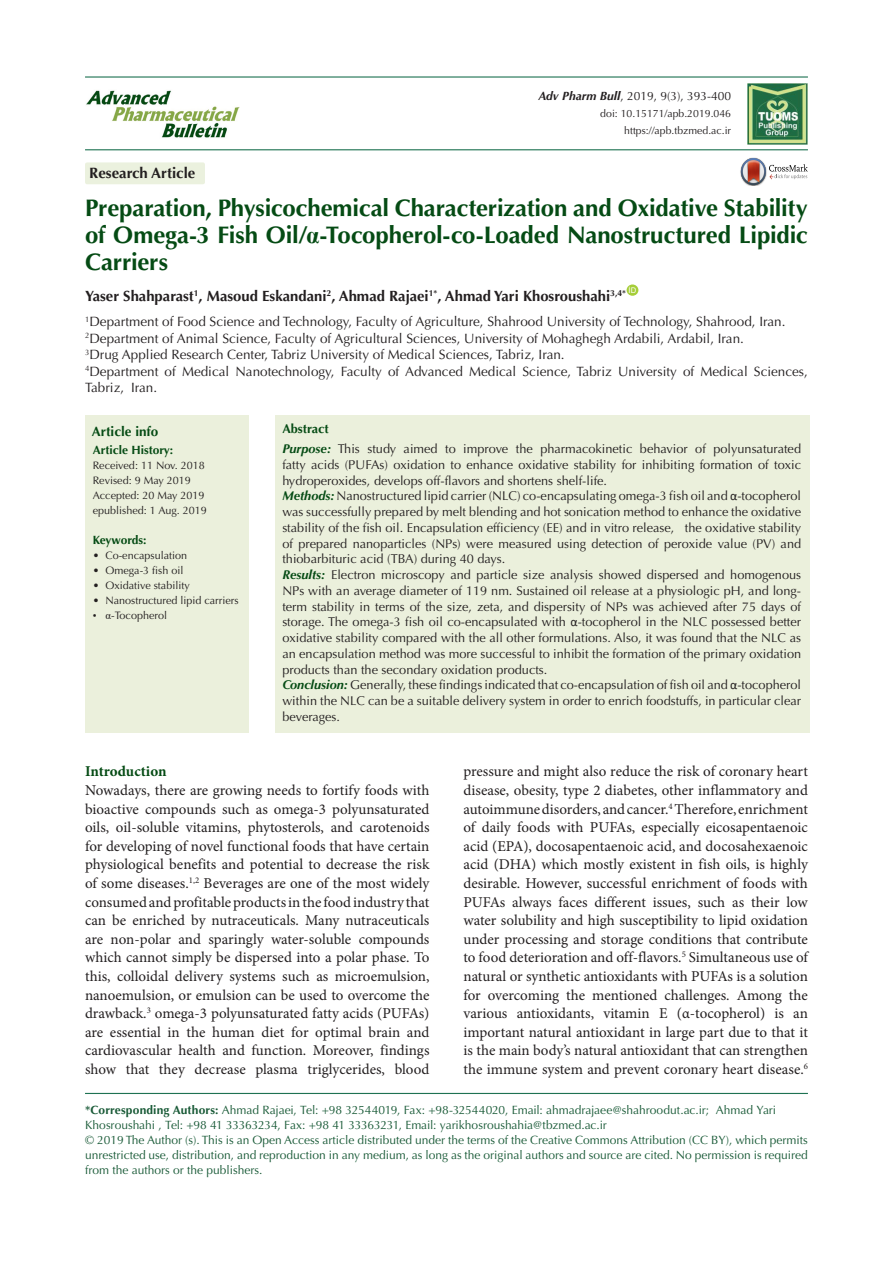
<style>
.page{position:relative;width:893px;height:1263px;background:#fff}
.page>*{position:absolute;margin:0;border:0;box-sizing:border-box;transform-origin:0 0}
.t1{font:700 24px/27px "Optima LT Std";letter-spacing:-.005em;color:#054b14;text-align:justify}
.t2{font:15px/18.6px "Minion Pro";color:#231f20;text-align:justify}
.t3{font:700 15px "Optima LT Std";color:#231f20}
.t4{font:700 15px "Minion Pro";letter-spacing:-.005em;color:#054b14}
.t5{font:700 14.85px "Optima LT Std";color:#231f20}
.t6{font:13.5px/16.5px "Optima LT Std";color:#231f20}
.t7{font:700 13.5px "Optima LT Std";color:#054b14}
.t8{font:12.75px/15.8px "Optima LT Std";color:#231f20;text-align:justify}
.t9{font:700 12.75px "Optima LT Std";color:#054b14}
.corresponding{font:12px/15px "Optima LT Std";color:#195a37}
.t10{font:12px "Optima LT Std";color:#231f20}
.t11{font:700 12px "Optima LT Std";color:#054b14}
.t12{font:700 12px "Optima LT Std";letter-spacing:-.02em;color:#054b14}
.t13{font:10.8px "Optima LT Std";color:#231f20}
.t14{font:10.5px "Optima LT Std";color:#231f20}
.t15{font:7.8px "Arial";color:#fff}
.s1{font-weight:700;font-style:italic}
.s2{font-family:"Times New Roman"}
.s3{font-weight:700;font-style:italic;color:#054b14}
.s4{font-family:"Calibri"}
.s5{font-weight:700}
</style>
<div class="page">
<hr style="left:85px;top:149px;width:723px;height:1px;background:#1e7252">
<hr style="left:85px;top:76px;width:723px;height:2px;background:#1e7252">
<div style="left:627px;top:284px;width:11px;height:12px;background:#a6ce39;border-radius:50%"></div>
<div style="left:85px;top:162px;width:120px;height:22px;background:#ebf1de;border-radius:2px"></div>
<div style="left:85px;top:415px;width:163px;height:317px;background:#ebf0dc"></div>
<div style="left:275px;top:415px;width:535px;height:317px;background:#ebf0dc"></div>
<svg style="left:741px;top:158px;width:67px;height:27px"></svg>
<img style="left:748px;top:84px;width:60px;height:61px">
<hr style="left:85px;top:1093px;width:723px;height:1px;background:#1e7252">
<img style="left:86px;top:90px;width:154px;height:48px">
<p class="t3" style="left:89px;top:164px;width:108px">Research Article</p>
<p class="t10" style="left:538px;top:89px;width:194px"><span class="s1">Adv Pharm Bull</span>, 2019, 9(3), 393-400</p>
<p class="t14" style="left:600px;top:108px;width:132px">doi: 10.15171/apb.2019.046</p>
<p class="t14" style="left:624px;top:125px;width:108px">https://apb.tbzmed.ac.ir</p>
<p class="t1" style="left:85px;top:195px;width:724px">Preparation, Physicochemical Characterization and Oxidative Stability of Omega-3 Fish Oil/<span class="s2">α</span>-Tocopherol-co-Loaded Nanostructured Lipidic Carriers</p>
<p class="t5" style="left:85px;top:287px;width:543px">Yaser Shahparast<sup>1</sup>, Masoud Eskandani<sup>2</sup>, Ahmad Rajaei<sup>1*</sup>, Ahmad Yari Khosroushahi<sup>3,4*</sup></p>
<p class="t15" style="left:628px;top:285px;width:9px">ID</p>
<p class="t6" style="left:85px;top:314px;width:702px"><sup>1</sup>Department of Food Science and Technology, Faculty of Agriculture, Shahrood University of Technology, Shahrood, Iran.</p>
<p class="t6" style="left:85px;top:330px;width:660px"><sup>2</sup>Department of Animal Science, Faculty of Agricultural Sciences, University of Mohaghegh Ardabili, Ardabil, Iran.</p>
<p class="t6" style="left:85px;top:347px;width:481px"><sup>3</sup>Drug Applied Research Center, Tabriz University of Medical Sciences, Tabriz, Iran.</p>
<p class="t6" style="left:85px;top:363px;width:724px"><sup>4</sup>Department of Medical Nanotechnology, Faculty of Advanced Medical Science, Tabriz University of Medical Sciences,<br>Tabriz, Iran.</p>
<p class="t7" style="left:92px;top:424px;width:68px">Article info</p>
<p class="t11" style="left:93px;top:443px;width:82px">Article History:</p>
<p class="t13" style="left:93px;top:459px;width:114px">Received: 11 Nov. 2018</p>
<p class="t13" style="left:93px;top:474px;width:100px">Revised: 9 May 2019</p>
<p class="t13" style="left:93px;top:489px;width:113px">Accepted: 20 May 2019</p>
<p class="t13" style="left:93px;top:504px;width:116px">epublished: 1 Aug. 2019</p>
<p class="t12" style="left:93px;top:533px;width:55px">Keywords:</p>
<p class="t13" style="left:93px;top:549px;width:96px">• Co-encapsulation</p>
<p class="t13" style="left:93px;top:564px;width:92px">• Omega-3 fish oil</p>
<p class="t13" style="left:93px;top:579px;width:99px">• Oxidative stability</p>
<p class="t13" style="left:93px;top:594px;width:147px">• Nanostructured lipid carriers</p>
<p class="t13" style="left:93px;top:609px;width:76px"><span class="s2">• α</span>-Tocopherol</p>
<p class="t9" style="left:282px;top:421px;width:48px">Abstract</p>
<p class="t8" style="left:282px;top:441px;width:520px"><span class="s3">Purpose:</span> This study aimed to improve the pharmacokinetic behavior of polyunsaturated fatty acids (PUFAs) oxidation to enhance oxidative stability for inhibiting formation of toxic hydroperoxides, develops off-flavors and shortens shelf-life.</p>
<p class="t8" style="left:282px;top:488px;width:520px"><span class="s3">Methods:</span> Nanostructured lipid carrier (NLC) co-encapsulating omega-3 fish oil and <span class="s4">α</span>-tocopherol was successfully prepared by melt blending and hot sonication method to enhance the oxidative stability of the fish oil. Encapsulation efficiency (EE) and in vitro release, the oxidative stability of prepared nanoparticles (NPs) were measured using detection of peroxide value (PV) and thiobarbituric acid (TBA) during 40 days.</p>
<p class="t8" style="left:282px;top:567px;width:520px"><span class="s3">Results:</span> Electron microscopy and particle size analysis showed dispersed and homogenous NPs with an average diameter of 119 nm. Sustained oil release at a physiologic pH, and long&shy;term stability in terms of the size, zeta, and dispersity of NPs was achieved after 75 days of storage. The omega-3 fish oil co-encapsulated with <span class="s4">α</span>-tocopherol in the NLC possessed better oxidative stability compared with the all other formulations. Also, it was found that the NLC as an encapsulation method was more successful to inhibit the formation of the primary oxidation products than the secondary oxidation products.</p>
<p class="t8" style="left:282px;top:677px;width:520px"><span class="s3">Conclusion:</span> Generally, these findings indicated that co-encapsulation of fish oil and <span class="s4">α</span>-tocopherol within the NLC can be a suitable delivery system in order to enrich foodstuffs, in particular clear beverages.</p>
<p class="t2" style="left:463px;top:762px;width:346px">pressure and might also reduce the risk of coronary heart disease, obesity, type 2 diabetes, other inflammatory and autoimmune disorders, and cancer.<sup>4</sup> Therefore, enrichment of daily foods with PUFAs, especially eicosapentaenoic acid (EPA), docosapentaenoic acid, and docosahexaenoic acid (DHA) which mostly existent in fish oils, is highly desirable. However, successful enrichment of foods with PUFAs always faces different issues, such as their low water solubility and high susceptibility to lipid oxidation under processing and storage conditions that contribute to food deterioration and off-flavors.<sup>5</sup> Simultaneous use of natural or synthetic antioxidants with PUFAs is a solution for overcoming the mentioned challenges. Among the various antioxidants, vitamin E (α-tocopherol) is an important natural antioxidant in large part due to that it is the main body’s natural antioxidant that can strengthen the immune system and prevent coronary heart disease.<sup>6</sup></p>
<p class="corresponding" style="left:85px;top:1103px;width:693px"><span class="s5">*Corresponding Authors:</span> Ahmad Rajaei, Tel: +98 32544019, Fax: +98-32544020, Email: ahmadrajaee@shahroodut.ac.ir; Ahmad Yari<br>Khosroushahi , Tel: +98 41 33363234, Fax: +98 41 33363231, Email: yarikhosroushahia@tbzmed.ac.ir</p>
<p class="corresponding" style="left:85px;top:1133px;width:724px;text-align:justify">© 2019 The Author (s). This is an Open Access article distributed under the terms of the Creative Commons Attribution (CC BY), which permits unrestricted use, distribution, and reproduction in any medium, as long as the original authors and source are cited. No permission is required from the authors or the publishers.</p>
<p class="t4" style="left:85px;top:761px;width:83px">Introduction</p>
<p class="t2" style="left:85px;top:781px;width:346px">Nowadays, there are growing needs to fortify foods with bioactive compounds such as omega-3 polyunsaturated oils, oil-soluble vitamins, phytosterols, and carotenoids for developing of novel functional foods that have certain physiological benefits and potential to decrease the risk of some diseases.<sup>1,2</sup> Beverages are one of the most widely consumed and profitable products in the food industry that can be enriched by nutraceuticals. Many nutraceuticals are non-polar and sparingly water-soluble compounds which cannot simply be dispersed into a polar phase. To this, colloidal delivery systems such as microemulsion, nanoemulsion, or emulsion can be used to overcome the drawback.<sup>3</sup> omega-3 polyunsaturated fatty acids (PUFAs) are essential in the human diet for optimal brain and cardiovascular health and function. Moreover, findings show that they decrease plasma triglycerides, blood</p>
</div>
